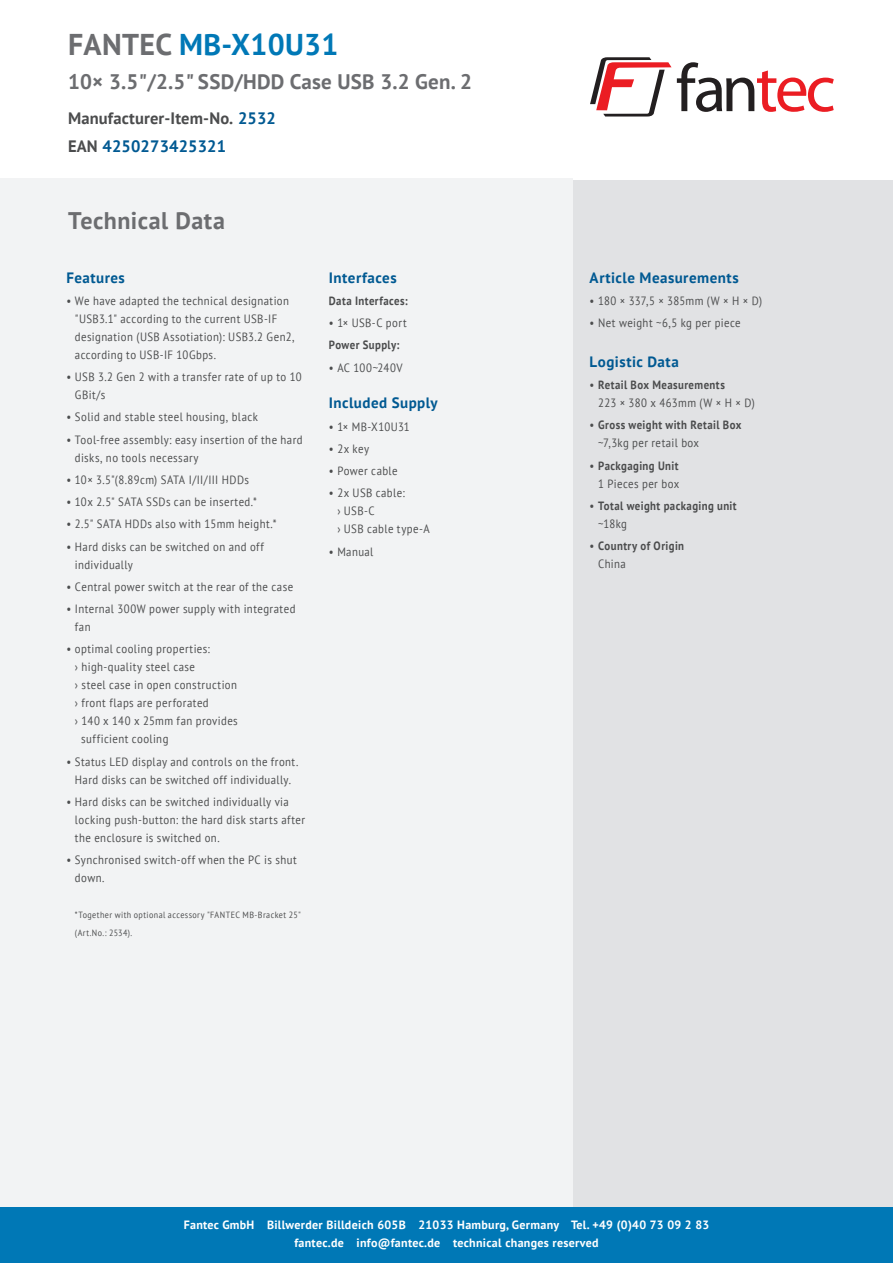
<style>
.page{position:relative;width:893px;height:1263px;background:#fff}
.page>*{position:absolute;margin:0;border:0;box-sizing:border-box;transform-origin:0 0}
.t1{font:700 30px "PT Sans";letter-spacing:.01em;color:#0078b6}
.t2{font:700 24px "PT Sans";letter-spacing:.02em;color:#6c6d70}
.t3{font:700 21px "PT Sans";letter-spacing:.01em;color:#6c6d70}
.t4{font:700 16.5px/28.2px "PT Sans";letter-spacing:.01em;color:#4b4c4d}
.Überschrift_Inhalt{font:700 15px "PT Sans";letter-spacing:.03em;color:#005992}
.t5{font:12px/18px "PT Sans";letter-spacing:.04em;color:#4b4c4d;scale:.9 1}
.Liste_Bullets_Gruppe{font:700 12px/18px "PT Sans";letter-spacing:.04em;color:#4b4c4d;scale:.9 1}
.t6{font:700 12px/18px "PT Sans";letter-spacing:.025em;color:#fff;text-align:center}
.t7{font:12px "PT Sans";letter-spacing:.02em;color:#4b4c4d;scale:.9 1}
.t8{font:9px/18px "PT Sans";letter-spacing:.05em;color:#4b4c4d;scale:.9 1}
.s1{color:#6c6d70}
.s2{color:#005992}
.s3{font-weight:700}
.s4{font-weight:400}
</style>
<div class="page">
<div style="left:573px;top:181px;width:320px;height:1082px;background:#e1e2e4"></div>
<div style="left:0;top:179px;width:573px;height:1084px;background:#f2f3f4"></div>
<div style="left:0;top:1208px;width:893px;height:55px;background:#0078b6"></div>
<svg style="left:677px;top:62px;width:157px;height:50px"></svg>
<svg style="left:590px;top:57px;width:81px;height:60px"></svg>
<h1 class="t1" style="left:68px;top:25px;width:272px"><span class="s1">FANTEC</span> MB-X10U31</h1>
<h3 class="t3" style="left:68px;top:68px;width:406px">10× 3.5"/2.5" SSD/HDD Case USB 3.2 Gen. 2</h3>
<h3 class="t4" style="left:68px;top:103px;width:209px">Manufacturer-Item-No. <span class="s2">2532<br></span>EAN <span class="s2">4250273425321</span></h3>
<h2 class="t2" style="left:68px;top:205px;width:159px">Technical Data</h2>
<p class="Überschrift_Inhalt" style="left:66px;top:267px;width:60px">Features</p>
<p class="t5" style="left:75px;top:291px;width:246px;text-indent:-9px">• We have adapted the technical designation "USB3.1" according to the current USB-IF designation (USB Assotiation): USB3.2 Gen2, according to USB-IF 10Gbps.</p>
<p class="t5" style="left:75px;top:368px;width:253px;text-indent:-9px">• USB 3.2 Gen 2 with a transfer rate of up to 10<br>GBit/s</p>
<p class="t5" style="left:66px;top:408px;width:214px">• Solid and stable steel housing, black</p>
<p class="t5" style="left:75px;top:430px;width:254px;text-indent:-9px">• Tool-free assembly: easy insertion of the hard disks, no tools necessary</p>
<p class="t5" style="left:66px;top:470px;width:204px">• 10× 3.5"(8.89cm) SATA I/II/III HDDs</p>
<p class="t5" style="left:66px;top:493px;width:213px">• 10x 2.5" SATA SSDs can be inserted.*</p>
<p class="t5" style="left:66px;top:515px;width:235px">• 2.5" SATA HDDs also with 15mm height.*</p>
<p class="t5" style="left:75px;top:537px;width:212px;text-indent:-9px">• Hard disks can be switched on and off individually</p>
<p class="t5" style="left:66px;top:577px;width:253px">• Central power switch at the rear of the case</p>
<p class="t5" style="left:75px;top:600px;width:247px;text-indent:-9px">• Internal 300W power supply with integrated fan</p>
<p class="t5" style="left:66px;top:640px;width:161px">• optimal cooling properties:</p>
<p class="t5" style="left:75px;top:658px;width:135px">› high-quality steel case</p>
<p class="t5" style="left:75px;top:676px;width:182px">› steel case in open construction</p>
<p class="t5" style="left:75px;top:694px;width:150px">› front flaps are perforated</p>
<p class="t5" style="left:75px;top:712px;width:182px">› 140 x 140 x 25mm fan provides</p>
<p class="t5" style="left:81px;top:730px;width:98px">sufficient cooling</p>
<p class="t5" style="left:66px;top:752px;width:259px;text-align:center">• Status LED display and controls on the front.<br>Hard disks can be switched off individually.</p>
<p class="t5" style="left:75px;top:792px;width:257px;text-indent:-9px">• Hard disks can be switched individually via locking push-button: the hard disk starts after the enclosure is switched on.</p>
<p class="t5" style="left:75px;top:851px;width:248px;text-indent:-9px">• Synchronised switch-off when the PC is shut down.</p>
<p class="t8" style="left:75px;top:906px;width:252px">*Together with optional accessory "FANTEC MB-Bracket 25" (Art.No.: 2534).</p>
<p class="Überschrift_Inhalt" style="left:329px;top:267px;width:69px">Interfaces</p>
<p class="Liste_Bullets_Gruppe" style="left:329px;top:291px;width:89px">Data Interfaces:</p>
<p class="t5" style="left:329px;top:314px;width:88px">• 1× USB-C port</p>
<p class="Liste_Bullets_Gruppe" style="left:329px;top:336px;width:80px">Power Supply:</p>
<p class="t5" style="left:329px;top:358px;width:83px">• AC 100~240V</p>
<p class="Überschrift_Inhalt" style="left:329px;top:393px;width:110px">Included Supply</p>
<p class="t5" style="left:329px;top:417px;width:91px">• 1× MB-X10U31</p>
<p class="t5" style="left:329px;top:439px;width:46px">• 2x key</p>
<p class="t5" style="left:329px;top:462px;width:78px">• Power cable</p>
<p class="t5" style="left:337px;top:484px;width:104px;text-indent:-9px">• 2x USB cable:<br>› USB-C<br>› USB cable type-A</p>
<p class="t5" style="left:329px;top:542px;width:51px">• Manual</p>
<p class="Überschrift_Inhalt" style="left:590px;top:267px;width:151px">Article Measurements</p>
<p class="t7" style="left:590px;top:293px;width:193px">• 180 × 337,5 × 385mm (W × H × D)</p>
<p class="t5" style="left:590px;top:314px;width:169px">• Net weight ~6,5 kg per piece</p>
<p class="Überschrift_Inhalt" style="left:590px;top:352px;width:91px">Logistic Data</p>
<p class="t5" style="left:598px;top:376px;width:175px;text-indent:-9px">• <span class="s3">Retail Box Measurements<br></span>223 × 380 x 463mm (W × H × D)</p>
<p class="Liste_Bullets_Gruppe" style="left:598px;top:416px;width:161px;text-indent:-9px"><span class="s4">•</span> Gross weight with Retail Box <span class="s4">~7,3kg per retail box</span></p>
<p class="t5" style="left:590px;top:456px;width:101px;text-align:right">• <span class="s3">Packgaging Unit<br></span>1 Pieces per box</p>
<p class="Liste_Bullets_Gruppe" style="left:598px;top:496px;width:155px;text-indent:-9px"><span class="s4">•</span> Total weight packaging unit <span class="s4">~18kg</span></p>
<p class="Liste_Bullets_Gruppe" style="left:598px;top:537px;width:97px;text-indent:-9px"><span class="s4">•</span> Country of Origin<br><span class="s4">China</span></p>
<p class="t6" style="left:184px;top:1216px;width:527px">Fantec GmbH Billwerder Billdeich 605B 21033 Hamburg, Germany Tel. +49 (0)40 73 09 2 83 fantec.de info@fantec.de technical changes reserved</p>
</div>
